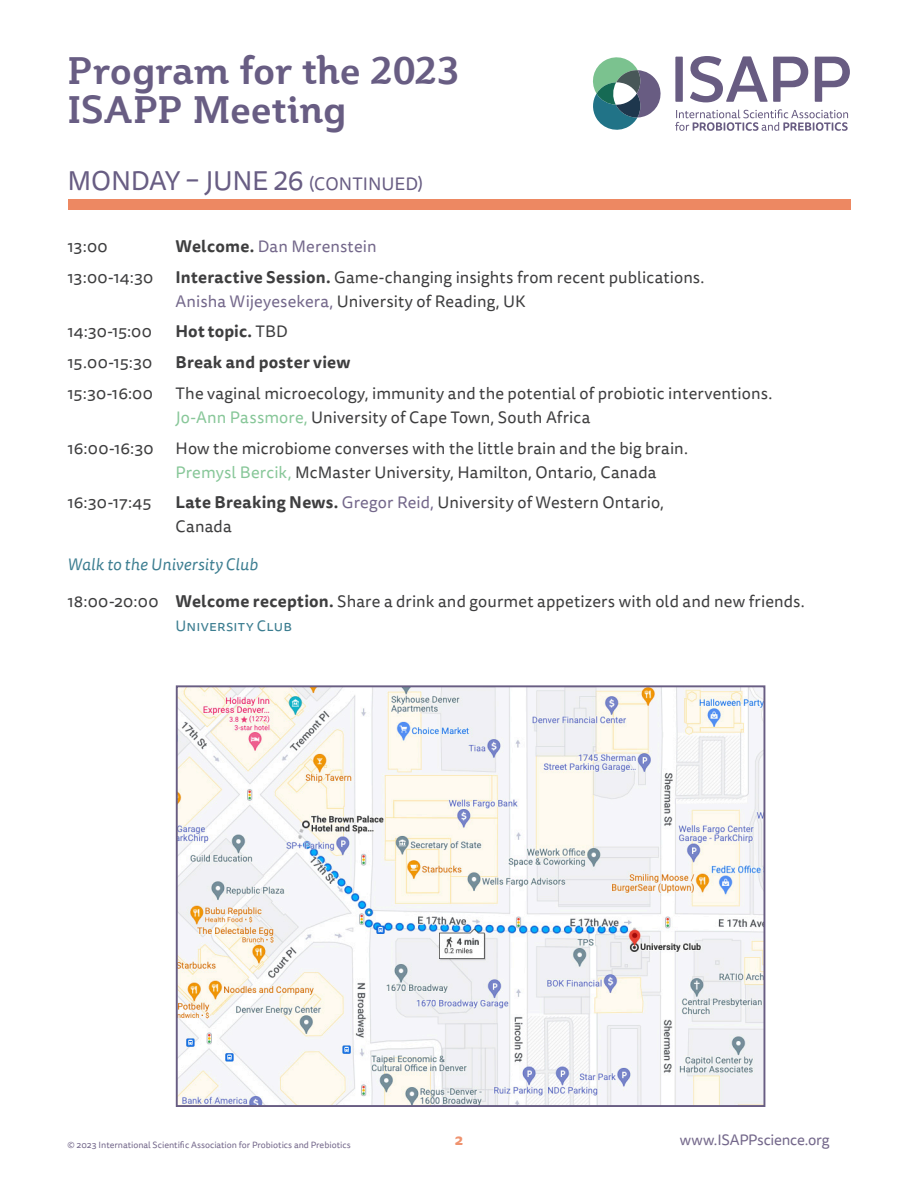
<style>
.page{position:relative;width:918px;height:1188px;background:#fff}
.page>*{position:absolute;margin:0;border:0;box-sizing:border-box;transform-origin:0 0}
.t1{font:700 38.1px/39.8px "Plume";color:#685d83}
.t2{font:27px "Tisa Sans Pro";letter-spacing:-.01em;color:#685d83}
.t3{font:16.5px/24px "Tisa Sans Pro";letter-spacing:.005em;color:#3e3e3f}
.t4{font:700 16.5px "Tisa Sans Pro";letter-spacing:.015em;color:#3e3e3f}
.t5{font:italic 16.5px "Tisa Sans Pro";letter-spacing:.01em;color:#3d7e91}
.t6{font:16.5px "Tisa Sans Pro";letter-spacing:.005em;color:#74688b}
.t7{font:15px "Tisa Sans Pro";letter-spacing:-.015em;color:#74688b}
.t8{font:15px "Tisa Sans Pro";letter-spacing:.015em;color:#3d7e91}
.t9{font:700 15px "Tisa Sans Pro";color:#ef936f}
.t10{font:9px "Tisa Sans Pro";color:#74688b}
.s1{font-size:18px}
.s2{font-weight:700;color:#3e3e3f}
.s3{font-weight:700}
.s4{color:#74688b}
.s5{font-weight:400}
.s6{color:#88c799}
</style>
<div class="page">
<div style="left:68px;top:200px;width:782px;height:10px;background:#ed8862"></div>
<img style="left:179px;top:688px;width:583px;height:416px">
<div style="left:176px;top:685px;width:589px;height:422px;border:2px solid #685d83"></div>
<div style="left:675px;top:57px;width:8px;height:45px;background:#685c82"></div>
<svg style="left:690px;top:56px;width:118px;height:46px"></svg>
<svg style="left:815px;top:57px;width:35px;height:45px"></svg>
<svg style="left:675px;top:109px;width:173px;height:22px"></svg>
<svg style="left:593px;top:57px;width:68px;height:73px"></svg>
<p class="t1" style="left:68px;top:50px;width:394px">Program for the 2023<br>ISAPP Meeting</p>
<p class="t2" style="left:68px;top:162px;width:357px">MONDAY – JUNE 26 <span class="s1">(CONTINUED)</span></p>
<p class="t3" style="left:68px;top:235px;width:42px">13:00</p>
<p class="t6" style="left:176px;top:235px;width:203px"><span class="s2">Welcome.</span> Dan Merenstein</p>
<p class="t3" style="left:68px;top:265px;width:87px">13:00-14:30</p>
<p class="t3" style="left:176px;top:265px;width:531px"><span class="s3">Interactive Session.</span> Game-changing insights from recent publications.<br><span class="s4">Anisha Wijeyesekera,</span> University of Reading, UK</p>
<p class="t3" style="left:68px;top:320px;width:86px">14:30-15:00</p>
<p class="t4" style="left:176px;top:319px;width:114px">Hot topic. <span class="s5">TBD</span></p>
<p class="t3" style="left:68px;top:351px;width:86px">15.00-15:30</p>
<p class="t4" style="left:176px;top:350px;width:176px">Break and poster view</p>
<p class="t3" style="left:68px;top:382px;width:87px">15:30-16:00</p>
<p class="t3" style="left:175px;top:382px;width:598px">The vaginal microecology, immunity and the potential of probiotic interventions.<br><span class="s6">Jo-Ann Passmore,</span> University of Cape Town, South Africa</p>
<p class="t3" style="left:68px;top:436px;width:88px">16:00-16:30</p>
<p class="t3" style="left:175px;top:436px;width:514px">How the microbiome converses with the little brain and the big brain.<br><span class="s6">Premysl Bercik,</span> McMaster University, Hamilton, Ontario, Canada</p>
<p class="t3" style="left:68px;top:491px;width:85px">16:30-17:45</p>
<p class="t3" style="left:175px;top:491px;width:490px"><span class="s3">Late Breaking News.</span> <span class="s4">Gregor Reid,</span> University of Western Ontario,<br>Canada</p>
<p class="t5" style="left:68px;top:553px;width:192px">Walk to the University Club</p>
<p class="t3" style="left:68px;top:590px;width:739px">18:00-20:00 <span class="s3">Welcome reception.</span> Share a drink and gourmet appetizers with old and new friends.</p>
<p class="t8" style="left:176px;top:616px;width:118px">University Club</p>
<p class="t10" style="left:68px;top:1138px;width:285px">© 2023 International Scientific Association for Probiotics and Prebiotics</p>
<p class="t9" style="left:455px;top:1128px;width:10px">2</p>
<p class="t7" style="left:680px;top:1130px;width:151px">www.ISAPPscience.org</p>
</div>
